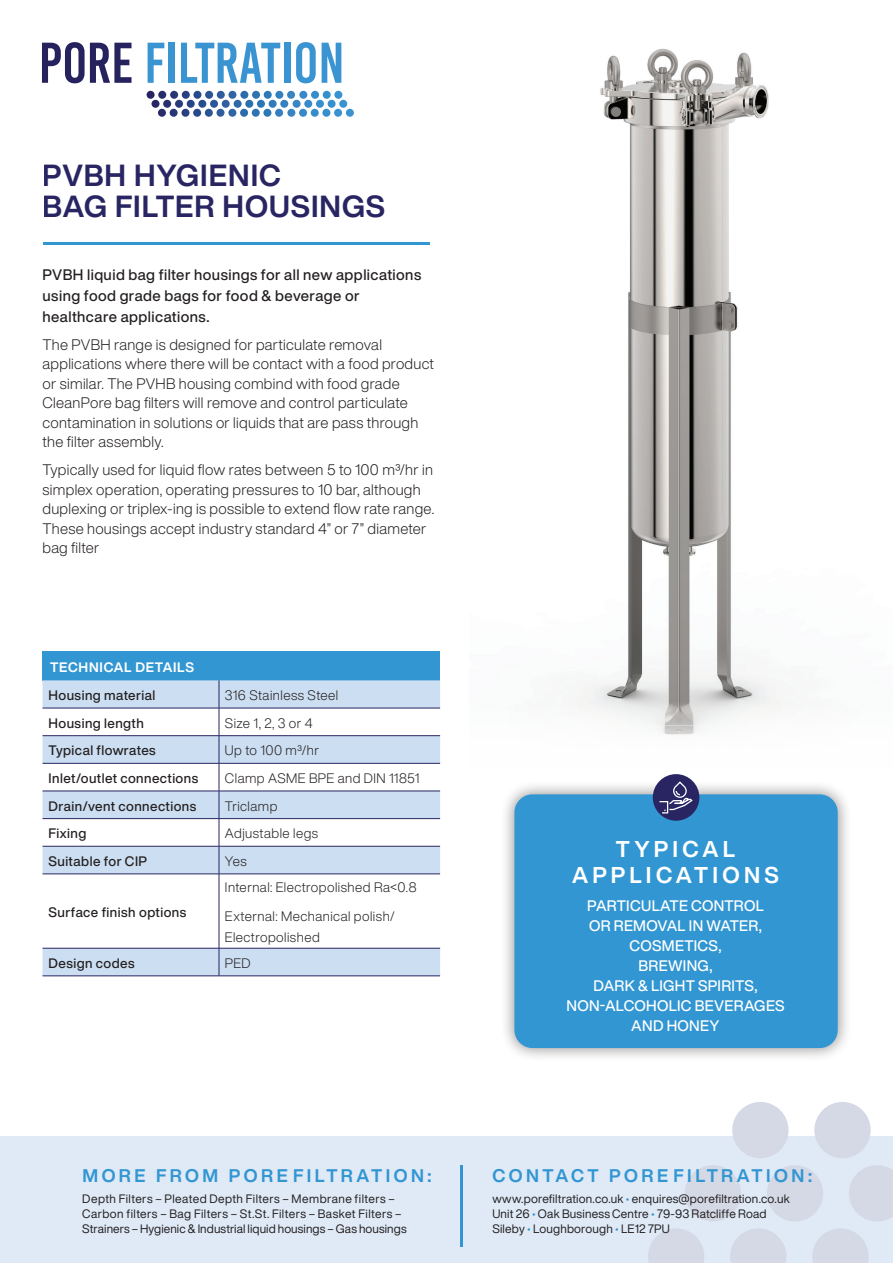
<style>
.page{position:relative;width:893px;height:1263px;background:#fff}
.page>*{position:absolute;margin:0;border:0;box-sizing:border-box;transform-origin:0 0}
.t1{font:700 30px/31.5px "Helvetica Now Display";letter-spacing:.035em;color:#282562}
.t2{font:700 22.5px/26px "Helvetica Now Display";letter-spacing:.185em;color:#fff;text-align:center}
.t3{font:700 18px "Helvetica Now Display";letter-spacing:.19em;color:#3196d2}
.t4{font:300 15px/19.5px "Helvetica Now Display";letter-spacing:.02em;color:#231f20}
.t5{font:500 15px/21px "Helvetica Now Display";letter-spacing:.03em;color:#231f20}
.t6{font:500 15px/20px "Helvetica Now Display";letter-spacing:.02em;color:#fff;text-align:center}
.t7{font:300 13.5px/29.5px "Helvetica Now Display";letter-spacing:.035em;color:#231f20}
.t8{font:500 13.5px "Helvetica Now Display";letter-spacing:.035em;color:#231f20}
.t9{font:700 13.5px "Helvetica Now Display";letter-spacing:.055em;color:#fff}
.t10{font:12px/15px "Helvetica Now Display";letter-spacing:.015em;color:#231f20}
.s1{color:#3196d2}
</style>
<div class="page">
<img style="left:577px;top:48px;width:218px;height:687px">
<hr style="left:43px;top:242px;width:386px;height:2px;background:#3196d2">
<div style="left:0;top:1137px;width:893px;height:126px;background:#dfeaf6"></div>
<div style="left:732px;top:1102px;width:56px;height:56px;background:#d4d9e5;border-radius:28px"></div>
<div style="left:814px;top:1102px;width:57px;height:56px;background:#d4d9e5;border-radius:28px"></div>
<div style="left:685px;top:1165px;width:56px;height:56px;background:#d4d9e5;border-radius:28px"></div>
<div style="left:767px;top:1165px;width:56px;height:56px;background:#d4d9e5;border-radius:28px"></div>
<svg style="left:849px;top:1165px;width:44px;height:56px"></svg>
<svg style="left:812px;top:1228px;width:57px;height:35px"></svg>
<svg style="left:730px;top:1228px;width:56px;height:35px"></svg>
<svg style="left:648px;top:1228px;width:56px;height:35px"></svg>
<div style="left:500px;top:780px;width:352px;height:282px;background:#231f20;opacity:.5"></div>
<div style="left:514px;top:794px;width:324px;height:254px;background:#3196d2;border-radius:18px"></div>
<div style="left:653px;top:774px;width:46px;height:47px;background:#282562;border-radius:50%"></div>
<svg style="left:658px;top:780px;width:35px;height:34px"></svg>
<div style="left:43px;top:651px;width:397px;height:29px;background:#3196d2"></div>
<div style="left:43px;top:680px;width:397px;height:295px;background:#ccdef1"></div>
<svg style="left:43px;top:709px;width:397px;height:239px"></svg>
<hr style="left:219px;top:874px;width:1px;height:74px;background:#282562">
<hr style="left:43px;top:708px;width:176px;height:1px;background:#282562">
<hr style="left:219px;top:708px;width:221px;height:1px;background:#282562">
<hr style="left:43px;top:975px;width:176px;height:1px;background:#282562">
<hr style="left:219px;top:975px;width:221px;height:1px;background:#282562">
<hr style="left:43px;top:735px;width:176px;height:1px;background:#282562">
<hr style="left:219px;top:735px;width:221px;height:1px;background:#282562">
<hr style="left:43px;top:763px;width:176px;height:1px;background:#282562">
<hr style="left:219px;top:763px;width:221px;height:1px;background:#282562">
<hr style="left:43px;top:791px;width:176px;height:1px;background:#282562">
<hr style="left:219px;top:791px;width:221px;height:1px;background:#282562">
<hr style="left:43px;top:818px;width:176px;height:1px;background:#282562">
<hr style="left:219px;top:818px;width:221px;height:1px;background:#282562">
<hr style="left:43px;top:846px;width:176px;height:1px;background:#282562">
<hr style="left:219px;top:846px;width:221px;height:1px;background:#282562">
<hr style="left:43px;top:874px;width:176px;height:1px;background:#282562">
<hr style="left:219px;top:874px;width:221px;height:1px;background:#282562">
<hr style="left:43px;top:948px;width:176px;height:1px;background:#282562">
<hr style="left:219px;top:948px;width:221px;height:1px;background:#282562">
<svg style="left:219px;top:680px;width:1px;height:194px"></svg>
<svg style="left:219px;top:948px;width:1px;height:28px"></svg>
<svg style="left:147px;top:91px;width:200px;height:17px"></svg>
<svg style="left:42px;top:42px;width:90px;height:41px"></svg>
<svg style="left:148px;top:43px;width:16px;height:40px"></svg>
<div style="left:168px;top:43px;width:6px;height:40px;background:#3a94d1"></div>
<svg style="left:181px;top:43px;width:99px;height:40px"></svg>
<div style="left:284px;top:43px;width:6px;height:40px;background:#3a94d1"></div>
<svg style="left:296px;top:42px;width:20px;height:41px"></svg>
<svg style="left:322px;top:43px;width:19px;height:40px"></svg>
<hr style="left:460px;top:1165px;width:3px;height:81px;background:#3196d2">
<h1 class="t1" style="left:43px;top:159px;width:344px">PVBH HYGIENIC<br>BAG FILTER HOUSINGS</h1>
<p class="t5" style="left:43px;top:264px;width:380px">PVBH liquid bag filter housings for all new applications using food grade bags for food &amp; beverage or healthcare applications.</p>
<p class="t4" style="left:43px;top:334px;width:393px">The PVBH range is designed for particulate removal applications where there will be contact with a food product or similar. The PVHB housing combind with food grade CleanPore bag filters will remove and control particulate contamination in solutions or liquids that are pass through the filter assembly.</p>
<p class="t4" style="left:43px;top:460px;width:393px">Typically used for liquid flow rates between 5 to 100 m3/hr in simplex operation, operating pressures to 10 bar, although duplexing or triplex-ing is possible to extend flow rate range.<br>These housings accept industry standard 4” or 7” diameter bag filter</p>
<p class="t9" style="left:50px;top:658px;width:145px">TECHNICAL DETAILS</p>
<p class="t8" style="left:49px;top:686px;width:108px">Housing material</p>
<p class="t7" style="left:225px;top:680px;width:115px">316 Stainless Steel</p>
<p class="t8" style="left:49px;top:714px;width:97px">Housing length</p>
<p class="t7" style="left:225px;top:708px;width:89px">Size 1, 2, 3 or 4</p>
<p class="t8" style="left:49px;top:741px;width:109px">Typical flowrates</p>
<p class="t7" style="left:225px;top:736px;width:96px">Up to 100 m3/hr</p>
<p class="t8" style="left:49px;top:769px;width:151px">Inlet/outlet connections</p>
<p class="t7" style="left:225px;top:763px;width:196px">Clamp ASME BPE and DIN 11851</p>
<p class="t8" style="left:49px;top:796px;width:149px">Drain/vent connections</p>
<p class="t7" style="left:225px;top:791px;width:54px">Triclamp</p>
<p class="t8" style="left:49px;top:824px;width:39px">Fixing</p>
<p class="t7" style="left:225px;top:819px;width:95px">Adjustable legs</p>
<p class="t8" style="left:49px;top:852px;width:100px">Suitable for CIP</p>
<p class="t7" style="left:225px;top:846px;width:23px">Yes</p>
<p class="t8" style="left:49px;top:903px;width:139px">Surface finish options</p>
<p class="t7" style="left:225px;top:872px;width:193px">Internal: Electropolished Ra&lt;0.8<br>External: Mechanical polish/</p>
<p class="t7" style="left:225px;top:922px;width:96px">Electropolished</p>
<p class="t8" style="left:49px;top:954px;width:88px">Design codes</p>
<p class="t7" style="left:225px;top:948px;width:27px">PED</p>
<h2 class="t2" style="left:572px;top:835px;width:208px">TYPICAL<br>APPLICATIONS</h2>
<p class="t6" style="left:566px;top:896px;width:219px">PARTICULATE CONTROL<br>OR REMOVAL IN WATER,<br>COSMETICS,<br>BREWING,<br>DARK &amp; LIGHT SPIRITS,<br>NON-ALCOHOLIC BEVERAGES<br>AND HONEY</p>
<p class="t3" style="left:82px;top:1163px;width:351px">MORE FROM PORE FILTRATION:</p>
<p class="t3" style="left:492px;top:1163px;width:321px">CONTACT PORE FILTRATION:</p>
<p class="t10" style="left:492px;top:1191px;width:299px">www.porefiltration.co.uk <span class="s1">•</span> enquires@porefiltration.co.uk<br>Unit 26 <span class="s1">•</span> Oak Business Centre <span class="s1">•</span> 79-93 Ratcliffe Road<br>Sileby <span class="s1">•</span> Loughborough <span class="s1">•</span> LE12 7PU</p>
<p class="t10" style="left:82px;top:1191px;width:326px">Depth Filters – Pleated Depth Filters – Membrane filters –<br>Carbon filters – Bag Filters – St.St. Filters – Basket Filters –<br>Strainers – Hygienic &amp; Industrial liquid housings – Gas housings</p>
</div>
